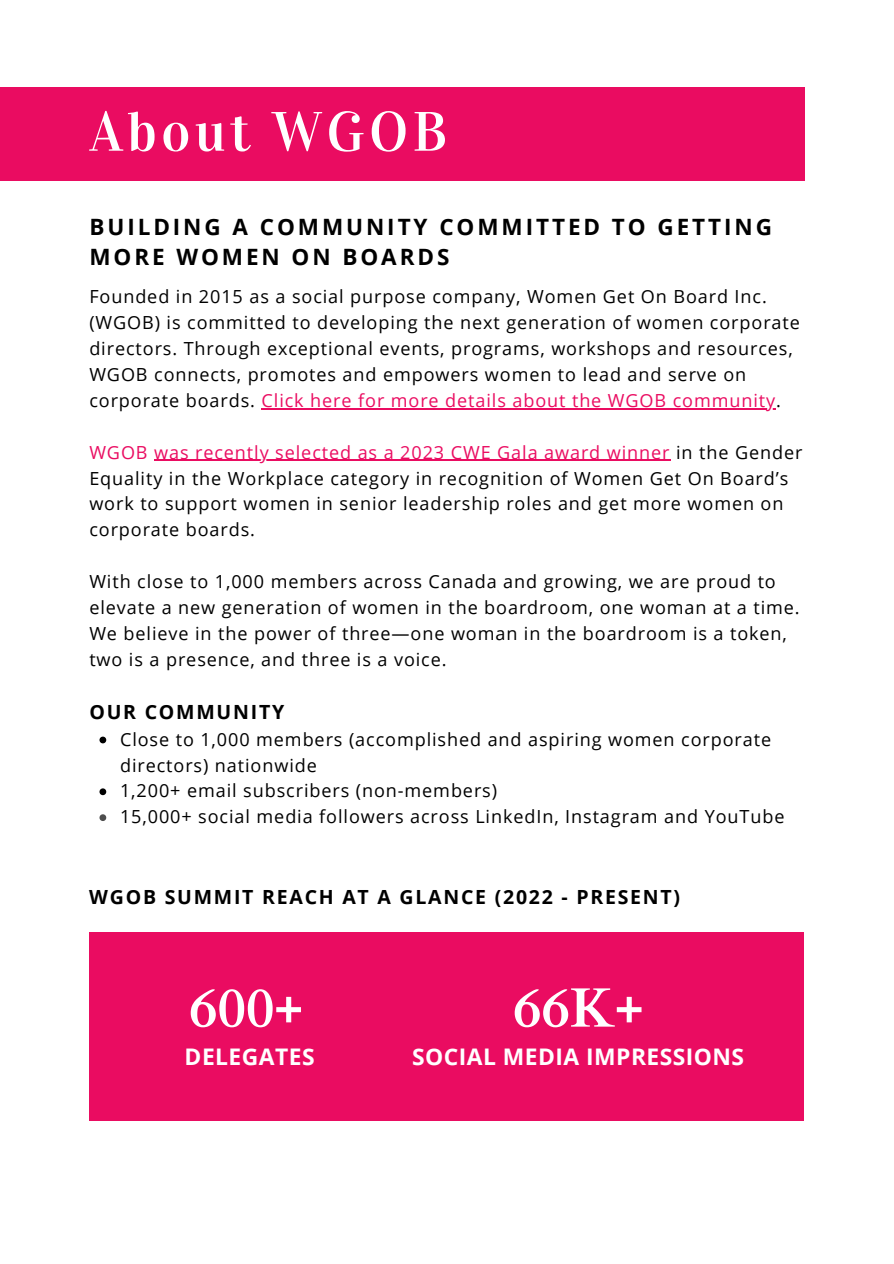
<style>
.page{position:relative;width:894px;height:1264px;background:#fff}
.page>*{position:absolute;margin:0;border:0;box-sizing:border-box;transform-origin:0 0}
.t1{font:55.5px "Vidaloka";letter-spacing:.08em;color:#fff}
.t2{font:700 55.5px "Cardo";color:#fff}
.t3{font:700 22.8px "Open Sans";letter-spacing:.02em;color:#fff}
.t4{font:700 22.5px/30.3px "Open Sans";letter-spacing:.13em;color:#000}
.t5{font:700 19.5px "Open Sans";letter-spacing:.09em;color:#000}
.t6{font:18px/25.8px "Open Sans";letter-spacing:.05em;color:#000}
.t7{font:18px "Open Sans";letter-spacing:.05em;color:#ea0c61}
.s1{color:#ea0c61}
.s2{color:#000}
</style>
<div class="page">
<hr style="left:261px;top:408px;width:515px;height:1px;background:#ea0c61">
<hr style="left:154px;top:460px;width:516px;height:1px;background:#ea0c61">
<svg style="left:99px;top:736px;width:7px;height:7px"></svg>
<svg style="left:99px;top:788px;width:7px;height:7px"></svg>
<svg style="left:99px;top:814px;width:7px;height:7px"></svg>
<div style="left:0;top:87px;width:804px;height:94px;background:#ea0c61"></div>
<div style="left:89px;top:932px;width:714px;height:189px;background:#ea0c61"></div>
<p class="t1" style="left:89px;top:98px;width:359px">About WGOB</p>
<p class="t4" style="left:89px;top:211px;width:684px">BUILDING A COMMUNITY COMMITTED TO GETTING<br>MORE WOMEN ON BOARDS</p>
<h3 class="t6" style="left:89px;top:283px;width:711px">Founded in 2015 as a social purpose company, Women Get On Board Inc. (WGOB) is committed to developing the next generation of women corporate directors. Through exceptional events, programs, workshops and resources, WGOB connects, promotes and empowers women to lead and serve on corporate boards. <span class="s1">Click here for more details about the WGOB community</span>.</h3>
<h4 class="t7" style="left:89px;top:439px;width:714px">WGOB was recently selected as a 2023 CWE Gala award winner <span class="s2">in the Gender</span></h4>
<p class="t6" style="left:89px;top:464px;width:700px">Equality in the Workplace category in recognition of Women Get On Board’s work to support women in senior leadership roles and get more women on corporate boards.</p>
<p class="t6" style="left:89px;top:568px;width:687px">With close to 1,000 members across Canada and growing, we are proud to</p>
<p class="t6" style="left:89px;top:594px;width:711px">elevate a new generation of women in the boardroom, one woman at a time.<br>We believe in the power of three—one woman in the boardroom is a token, two is a presence, and three is a voice.</p>
<p class="t5" style="left:89px;top:697px;width:196px">OUR COMMUNITY</p>
<p class="t6" style="left:120px;top:725px;width:652px">Close to 1,000 members (accomplished and aspiring women corporate directors) nationwide</p>
<h5 class="t6" style="left:120px;top:777px;width:378px">1,200+ email subscribers (non-members)</h5>
<p class="t6" style="left:120px;top:803px;width:665px">15,000+ social media followers across LinkedIn, Instagram and YouTube</p>
<h4 class="t5" style="left:89px;top:883px;width:592px">WGOB SUMMIT REACH AT A GLANCE (2022 - PRESENT)</h4>
<h5 class="t2" style="left:189px;top:971px;width:115px">600+</h5>
<h2 class="t2" style="left:513px;top:971px;width:132px">66K+</h2>
<h4 class="t3" style="left:185px;top:1041px;width:131px">DELEGATES</h4>
<h1 class="t3" style="left:412px;top:1041px;width:333px">SOCIAL MEDIA IMPRESSIONS</h1>
</div>
